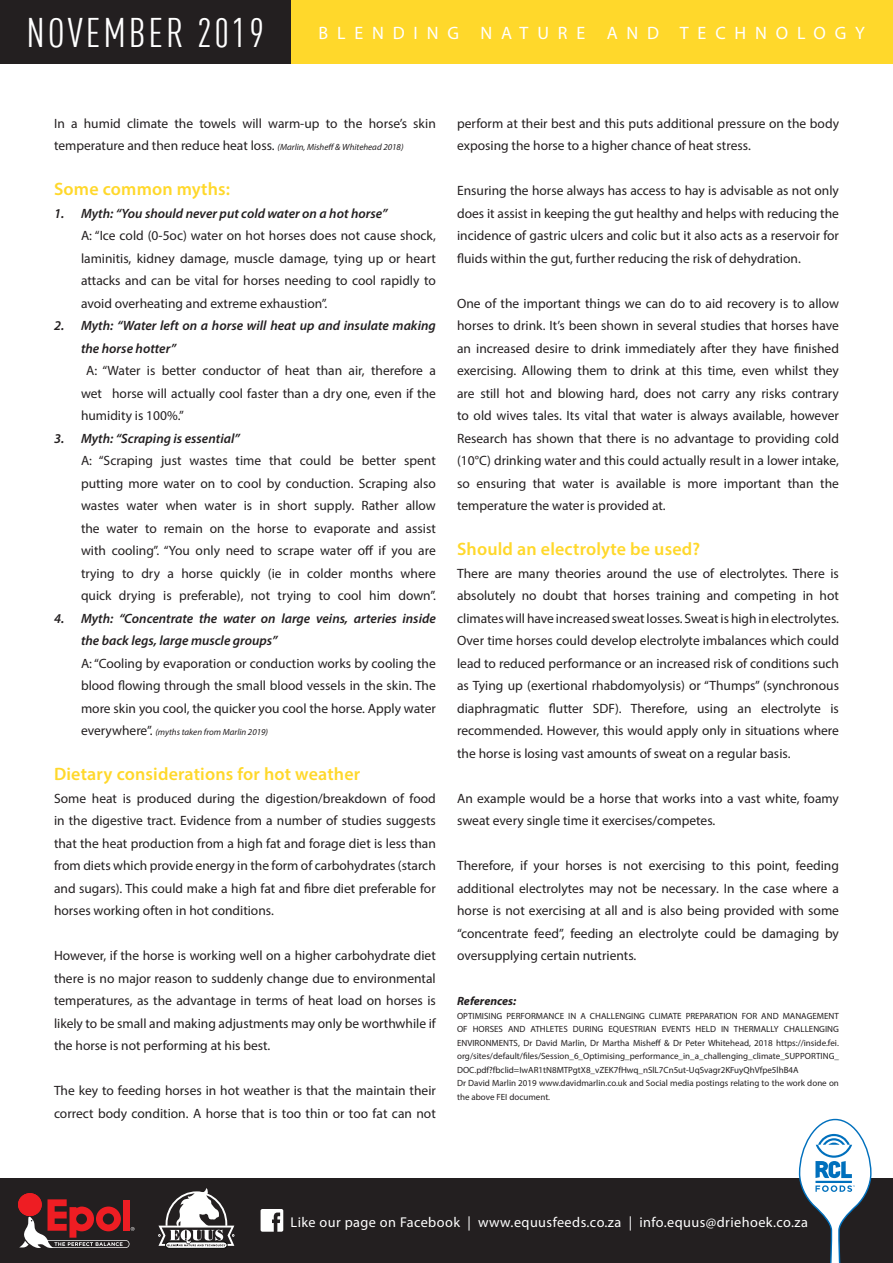
<style>
.page{position:relative;width:893px;height:1263px;background:#fff}
.page>*{position:absolute;margin:0;border:0;box-sizing:border-box;transform-origin:0 0}
.t1{font:condensed 40.5px "DIN Offc";letter-spacing:.07em;color:#fff}
.t2{font:600 18px "Myriad Pro";letter-spacing:.01em;color:#ffd82b}
.t3{font:18px "Myriad Pro";letter-spacing:.49em;color:#fff}
.t4{font:14.25px "Myriad Pro";letter-spacing:.03em;color:#fff}
.t5{font:13.5px/22.5px "Myriad Pro";color:#231f20}
.t6{font:italic 600 13.5px "Myriad Pro";color:#231f20}
.t7{font:italic 700 12px "Myriad Pro";color:#231f20}
.t8{font:9px/13.5px "Myriad Pro";color:#231f20;text-align:justify}
.t9{font:italic 9px "Myriad Pro";color:#231f20}
.s1{font-style:italic;font-size:9px}
.s2{font-weight:600;font-style:italic}
.s3{font-style:normal;font-size:13.5px}
</style>
<div class="page">
<div style="left:0;top:1178px;width:893px;height:85px;background:#231f20"></div>
<svg style="left:261px;top:1209px;width:22px;height:23px"></svg>
<svg style="left:19px;top:1199px;width:116px;height:49px"></svg>
<div style="left:18px;top:1193px;width:23px;height:22px;background:#ee1d23;border-radius:50%"></div>
<div style="left:18px;top:1193px;width:23px;height:22px;border:1px solid #ee1d23;border-radius:50%"></div>
<svg style="left:158px;top:1188px;width:76px;height:61px"></svg>
<div style="left:0;top:0;width:893px;height:64px;background:#ffd82b"></div>
<div style="left:0;top:0;width:291px;height:64px;background:#231f20"></div>
<svg style="left:798px;top:1119px;width:74px;height:144px"></svg>
<p class="t1" style="left:27px;top:10px;width:239px">NOVEMBER 2019</p>
<p class="t3" style="left:319px;top:22px;width:548px">BLENDING NATURE AND TECHNOLOGY</p>
<p class="t5" style="left:54px;top:112px;width:383px">In a humid climate the towels will warm-up to the horse’s skin temperature and then reduce heat loss. <span class="s1">(Marlin, Misheff &amp; Whitehead 2018)</span></p>
<p class="t2" style="left:54px;top:178px;width:178px">Some common myths:</p>
<p class="t5" style="left:81px;top:202px;width:356px;text-indent:-27px"><span class="s2">1. Myth: “You should never put cold water on a hot horse”<br></span>A: “Ice cold (0-5oc) water on hot horses does not cause shock, laminitis, kidney damage, muscle damage, tying up or heart attacks and can be vital for horses needing to cool rapidly to avoid overheating and extreme exhaustion”.</p>
<p class="t6" style="left:54px;top:317px;width:383px">2. Myth: “Water left on a horse will heat up and insulate making</p>
<p class="t6" style="left:81px;top:340px;width:97px">the horse hotter”</p>
<p class="t5" style="left:86px;top:359px;width:351px">A: “Water is better conductor of heat than air, therefore a</p>
<p class="t5" style="left:81px;top:382px;width:356px">wet horse will actually cool faster than a dry one, even if the</p>
<p class="t5" style="left:81px;top:404px;width:104px">humidity is 100%.”</p>
<p class="t5" style="left:81px;top:427px;width:356px;text-indent:-27px"><span class="s2">3. Myth: “Scraping is essential”<br></span>A: “Scraping just wastes time that could be better spent putting more water on to cool by conduction. Scraping also wastes water when water is in short supply. Rather allow the water to remain on the horse to evaporate and assist with cooling”. “You only need to scrape water off if you are trying to dry a horse quickly (ie in colder months where quick drying is preferable), not trying to cool him down”.</p>
<p class="t5" style="left:81px;top:607px;width:356px;text-indent:-27px"><span class="s2">4. Myth: “Concentrate the water on large veins, arteries inside the back legs, large muscle groups”<br></span>A: “Cooling by evaporation or conduction works by cooling the blood flowing through the small blood vessels in the skin. The more skin you cool, the quicker you cool the horse. Apply water</p>
<p class="t9" style="left:81px;top:727px;width:189px"><span class="s3">everywhere”.</span> (myths taken from Marlin 2019)</p>
<p class="t2" style="left:54px;top:763px;width:308px">Dietary considerations for hot weather</p>
<p class="t5" style="left:54px;top:787px;width:383px;text-align:justify">Some heat is produced during the digestion/breakdown of food in the digestive tract. Evidence from a number of studies suggests that the heat production from a high fat and forage diet is less than from diets which provide energy in the form of carbohydrates (starch and sugars). This could make a high fat and fibre diet preferable for horses working often in hot conditions.</p>
<p class="t5" style="left:54px;top:944px;width:383px;text-align:justify">However, if the horse is working well on a higher carbohydrate diet there is no major reason to suddenly change due to environmental temperatures, as the advantage in terms of heat load on horses is likely to be small and making adjustments may only be worthwhile if the horse is not performing at his best.</p>
<p class="t5" style="left:54px;top:1079px;width:383px">The key to feeding horses in hot weather is that the maintain their correct body condition. A horse that is too thin or too fat can not</p>
<p class="t5" style="left:457px;top:112px;width:383px">perform at their best and this puts additional pressure on the body exposing the horse to a higher chance of heat stress.</p>
<p class="t5" style="left:457px;top:179px;width:383px;text-align:justify">Ensuring the horse always has access to hay is advisable as not only does it assist in keeping the gut healthy and helps with reducing the incidence of gastric ulcers and colic but it also acts as a reservoir for fluids within the gut, further reducing the risk of dehydration.</p>
<p class="t5" style="left:457px;top:292px;width:383px;text-align:justify">One of the important things we can do to aid recovery is to allow horses to drink. It’s been shown in several studies that horses have an increased desire to drink immediately after they have finished exercising. Allowing them to drink at this time, even whilst they are still hot and blowing hard, does not carry any risks contrary to old wives tales. Its vital that water is always available, however Research has shown that there is no advantage to providing cold (10°C) drinking water and this could actually result in a lower intake, so ensuring that water is available is more important than the temperature the water is provided at.</p>
<p class="t2" style="left:457px;top:538px;width:245px">Should an electrolyte be used?</p>
<p class="t5" style="left:457px;top:562px;width:383px;text-align:justify">There are many theories around the use of electrolytes. There is absolutely no doubt that horses training and competing in hot climates will have increased sweat losses. Sweat is high in electrolytes.<br>Over time horses could develop electrolyte imbalances which could lead to reduced performance or an increased risk of conditions such as Tying up (exertional rhabdomyolysis) or “Thumps” (synchronous diaphragmatic flutter SDF). Therefore, using an electrolyte is recommended. However, this would apply only in situations where the horse is losing vast amounts of sweat on a regular basis.</p>
<p class="t5" style="left:457px;top:787px;width:383px">An example would be a horse that works into a vast white, foamy sweat every single time it exercises/competes.</p>
<p class="t5" style="left:457px;top:854px;width:383px;text-align:justify">Therefore, if your horses is not exercising to this point, feeding additional electrolytes may not be necessary. In the case where a horse is not exercising at all and is also being provided with some “concentrate feed”, feeding an electrolyte could be damaging by oversupplying certain nutrients.</p>
<p class="t7" style="left:457px;top:993px;width:61px">References:</p>
<p class="t8" style="left:457px;top:1009px;width:383px">OPTIMISING PERFORMANCE IN A CHALLENGING CLIMATE PREPARATION FOR AND MANAGEMENT OF HORSES AND ATHLETES DURING EQUESTRIAN EVENTS HELD IN THERMALLY CHALLENGING ENVIRONMENTS, Dr David Marlin, Dr Martha Misheff &amp; Dr Peter Whitehead, 2018 https://inside.fei. org/sites/default/files/Session_6_Optimising_performance_in_a_challenging_climate_SUPPORTING_ DOC.pdf?fbclid=IwAR1tN8MTPgtX8_vZEK7fHwq_nSlL7Cn5ut-UqSvagr2KFuyQhVfpe5lhB4A</p>
<p class="t8" style="left:457px;top:1076px;width:383px">Dr David Marlin 2019 www.davidmarlin.co.uk and Social media postings relating to the work done on the above FEI document.</p>
<p class="t4" style="left:291px;top:1213px;width:519px">Like our page on Facebook | www.equusfeeds.co.za | info.equus@driehoek.co.za</p>
</div>
